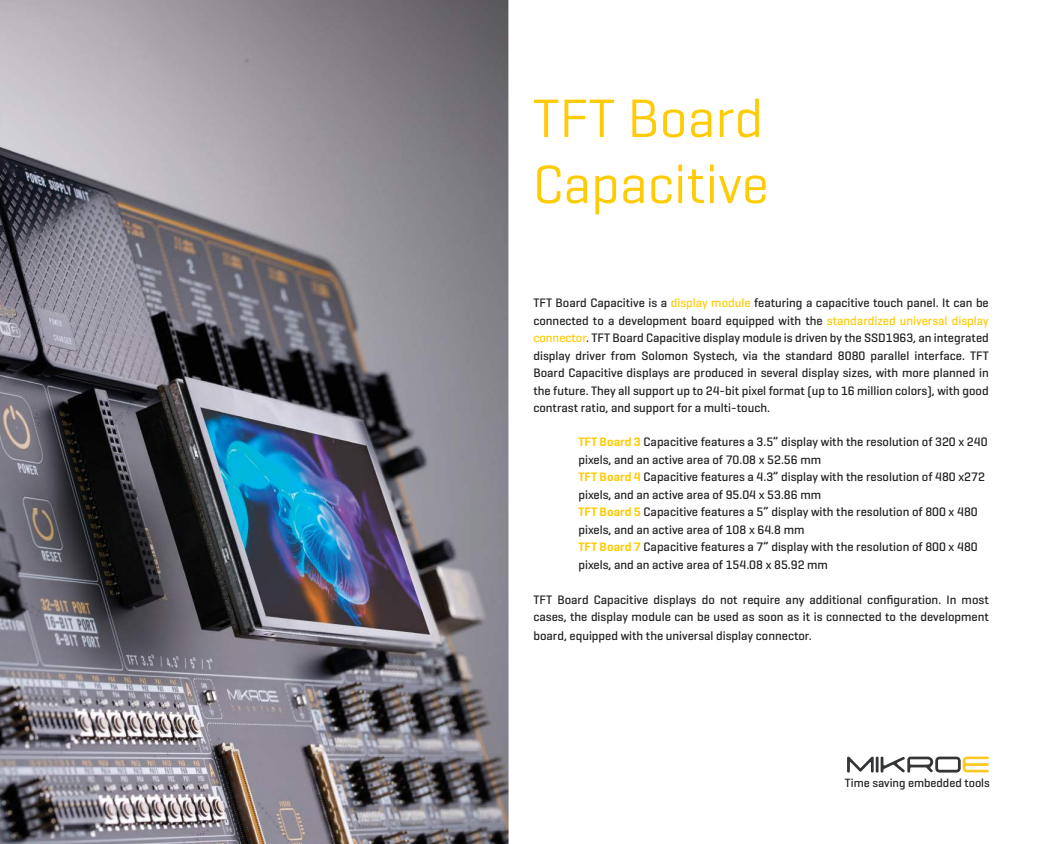
<style>
.page{position:relative;width:1042px;height:844px;background:#fff}
.page>*{position:absolute;margin:0;border:0;box-sizing:border-box;transform-origin:0 0}
.t1{font:55px/66px "Geogrotesque";color:#ffcb04}
.t2{font:500 12.5px/17.5px "Geogrotesque";color:#221f1f}
.t3{font:500 12.12px "Geogrotesque";color:#221f1f}
.s1{color:#ffcb04}
.s2{font-weight:600;color:#ffcb04}
</style>
<div class="page">
<img style="left:0;top:0;width:508px;height:843px">
<svg style="left:847px;top:756px;width:142px;height:16px"></svg>
<h1 class="t1" style="left:533px;top:90px;width:237px">TFT Board<br>Capacitive</h1>
<p class="t2" style="left:533px;top:295px;width:457px;text-align:justify">TFT Board Capacitive is a <span class="s1">display module</span> featuring a capacitive touch panel. It can be connected to a development board equipped with the <span class="s1">standardized universal display connector</span>. TFT Board Capacitive display module is driven by the SSD1963, an integrated display driver from Solomon Systech, via the standard 8080 parallel interface. TFT Board Capacitive displays are produced in several display sizes, with more planned in the future. They all support up to 24-bit pixel format (up to 16 million colors), with good contrast ratio, and support for a multi-touch.</p>
<p class="t2" style="left:578px;top:434px;width:411px"><span class="s2">TFT Board 3</span> Capacitive features a 3.5” display with the resolution of 320 x 240 pixels, and an active area of 70.08 x 52.56 mm<br><span class="s2">TFT Board 4</span> Capacitive features a 4.3” display with the resolution of 480 x272 pixels, and an active area of 95.04 x 53.86 mm<br><span class="s2">TFT Board 5</span> Capacitive features a 5” display with the resolution of 800 x 480 pixels, and an active area of 108 x 64.8 mm<br><span class="s2">TFT Board 7</span> Capacitive features a 7” display with the resolution of 800 x 480 pixels, and an active area of 154.08 x 85.92 mm</p>
<p class="t2" style="left:533px;top:591px;width:457px">TFT Board Capacitive displays do not require any additional configuration. In most cases, the display module can be used as soon as it is connected to the development</p>
<p class="t2" style="left:533px;top:628px;width:280px">board, equipped with the universal display connector.</p>
<p class="t3" style="left:845px;top:778px;width:146px">Time saving embedded tools</p>
</div>
